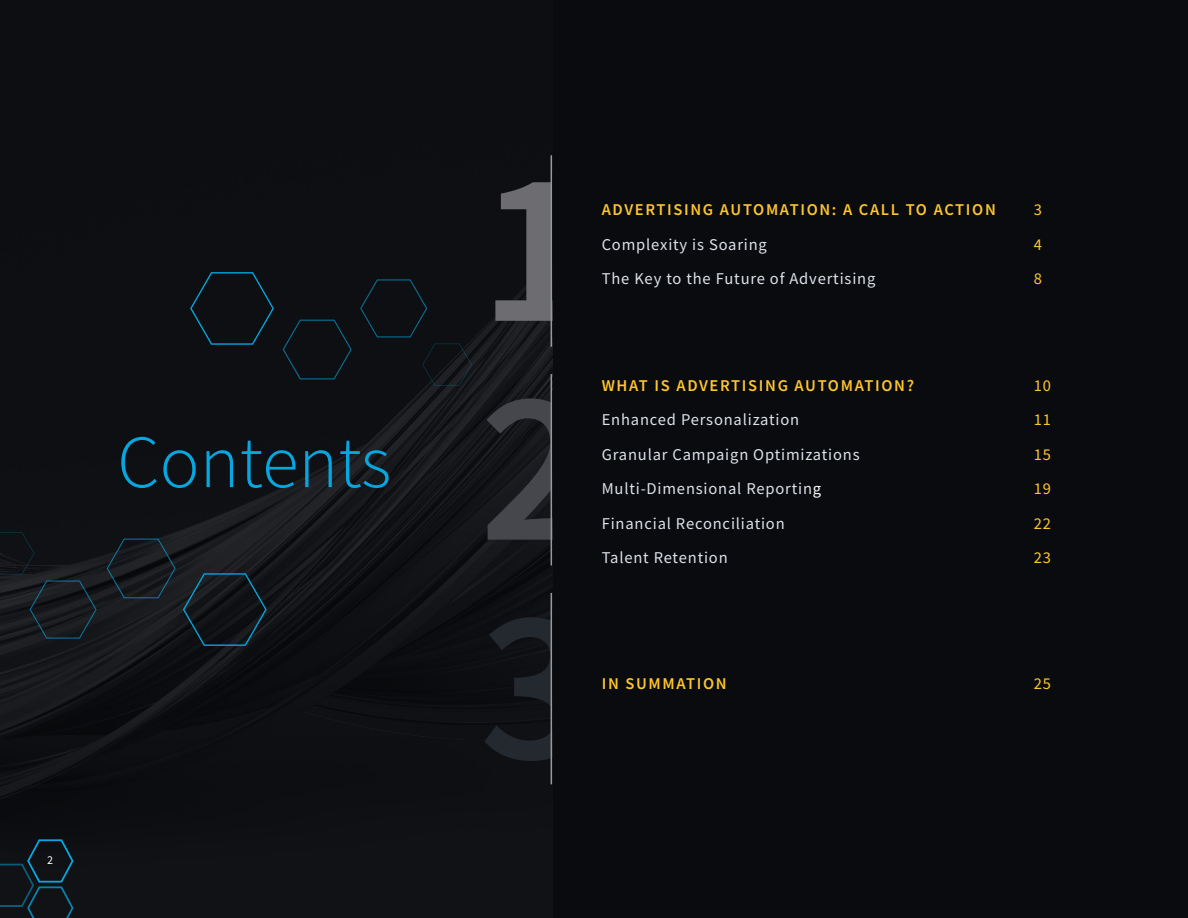
<style>
.page{position:relative;width:1188px;height:918px;background:#fff}
.page>*{position:absolute;margin:0;border:0;box-sizing:border-box;transform-origin:0 0}
.t1{font:600 217.95px "Source Sans Pro";color:#46474d}
.t2{font:600 217.95px "Source Sans Pro";color:#6c6c71}
.t3{font:600 217.95px "Source Sans Pro";color:#24282f}
.t4{font:300 75px "Source Sans Pro";color:#06a7e0}
.t5{font:16.5px "Source Sans Pro";letter-spacing:.05em;color:#dde2eb}
.t6{font:600 16.5px "Source Sans Pro";letter-spacing:.1em;color:#ffc62c}
.t7{font:16.5px "Source Sans Pro";letter-spacing:.05em;color:#ffc62c}
.t8{font:12px "Source Sans Pro";color:#fff}
.s1{color:#fff}
</style>
<div class="page">
<div style="left:552px;top:0;width:636px;height:918px;background:#0a0b0e"></div>
<img style="left:0;top:0;width:552px;height:918px">
<svg style="left:360px;top:279px;width:67px;height:58px;background:#0d1318"></svg>
<svg style="left:422px;top:343px;width:50px;height:43px;background:#13161a"></svg>
<svg style="left:190px;top:272px;width:84px;height:73px;background:#0d171d"></svg>
<svg style="left:283px;top:320px;width:69px;height:59px;background:#0d1318"></svg>
<svg style="left:30px;top:581px;width:67px;height:58px;background:#181e23"></svg>
<svg style="left:0;top:532px;width:35px;height:43px;background:#111417"></svg>
<svg style="left:183px;top:573px;width:84px;height:73px;background:#121c22"></svg>
<svg style="left:107px;top:539px;width:69px;height:59px;background:#171d22"></svg>
<svg style="left:0;top:839px;width:73px;height:79px;background:#0f1d24"></svg>
<hr style="left:551px;top:374px;width:1px;height:192px;background:#9a989d">
<hr style="left:551px;top:155px;width:1px;height:192px;background:#9a989d">
<hr style="left:551px;top:593px;width:1px;height:191px;background:#9a989d">
<h2 class="t4" style="left:117px;top:416px;width:276px">Contents</h2>
<p class="t8" style="left:47px;top:852px;width:7px">2</p>
<h1 class="t2" style="left:479px;top:105px;width:113px">1</h1>
<p class="t6" style="left:602px;top:199px;width:396px">ADVERTISING AUTOMATION: A CALL TO ACTION</p>
<p class="t7" style="left:1034px;top:200px;width:10px">3</p>
<p class="t5" style="left:602px;top:234px;width:167px">Complexity is Soaring</p>
<p class="t7" style="left:1034px;top:234px;width:10px">4</p>
<p class="t5" style="left:602px;top:269px;width:275px">The Key to the Future of Advertising</p>
<p class="t7" style="left:1034px;top:269px;width:10px">8</p>
<h1 class="t1" style="left:479px;top:324px;width:113px">2</h1>
<p class="t6" style="left:602px;top:375px;width:314px">WHAT IS ADVERTISING AUTOMATION?</p>
<p class="t7" style="left:1034px;top:375px;width:19px">10</p>
<p class="t5" style="left:602px;top:410px;width:199px">Enhanced Personalization</p>
<p class="t7" style="left:1034px;top:410px;width:19px">11</p>
<p class="t5" style="left:602px;top:444px;width:259px">Granular Campaign Optimizations</p>
<p class="t7" style="left:1034px;top:444px;width:19px">15</p>
<p class="t5" style="left:602px;top:479px;width:221px">Multi-Dimensional Reportin<span class="s1">g</span></p>
<p class="t7" style="left:1034px;top:479px;width:19px">19</p>
<p class="t5" style="left:602px;top:513px;width:185px">Financial Reconciliation</p>
<p class="t7" style="left:1034px;top:513px;width:19px">22</p>
<p class="t5" style="left:602px;top:548px;width:128px">Talent Retention</p>
<p class="t7" style="left:1034px;top:548px;width:19px">23</p>
<h1 class="t3" style="left:479px;top:543px;width:113px">3</h1>
<p class="t6" style="left:602px;top:672px;width:127px">IN SUMMATION</p>
<p class="t7" style="left:1034px;top:673px;width:19px">25</p>
</div>
